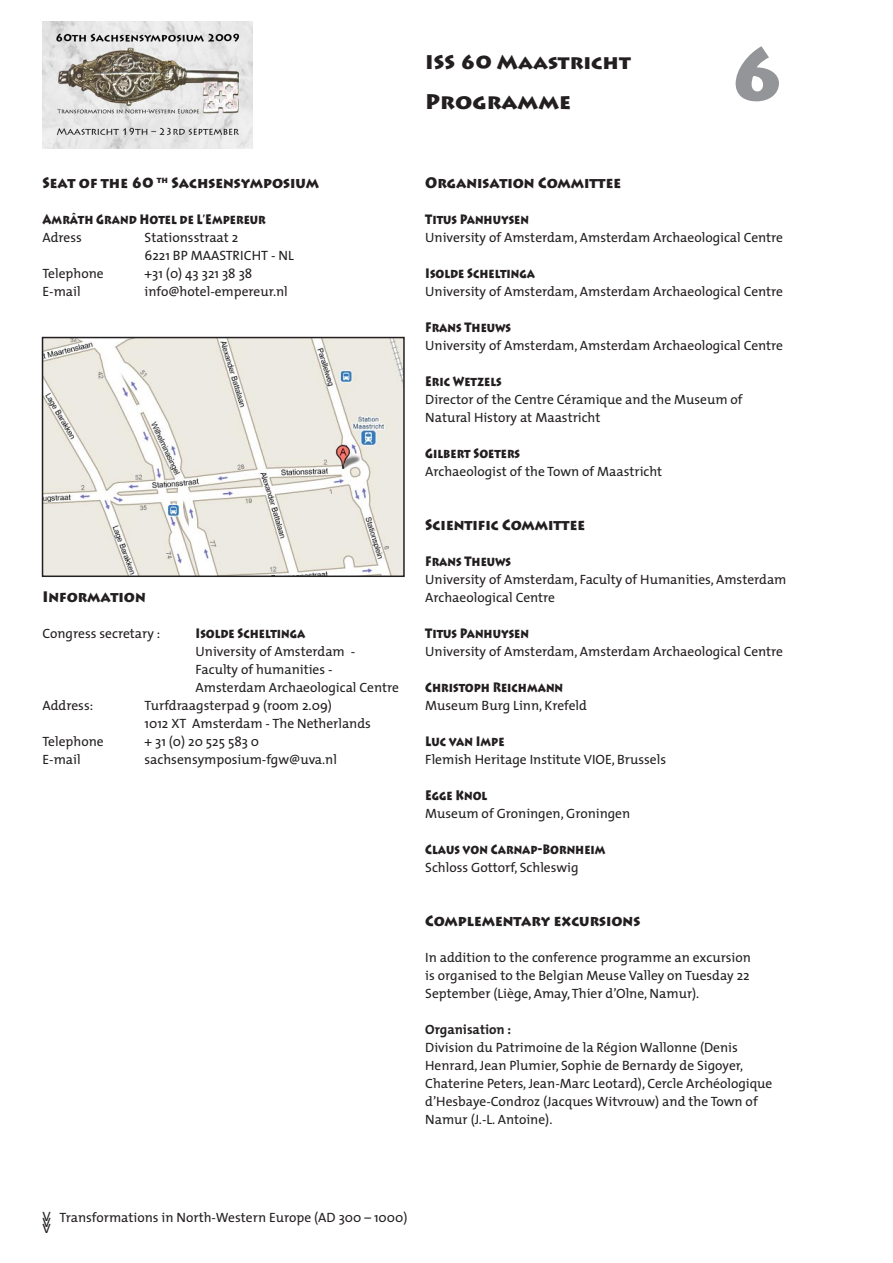
<style>
.page{position:relative;width:893px;height:1263px;background:#fff}
.page>*{position:absolute;margin:0;border:0;box-sizing:border-box;transform-origin:0 0}
.t1{font:900 72px "Lithos Pro";color:#939598}
.t2{font:900 21px "Lithos Pro";color:#231f20}
.t3{font:900 19.5px "Lithos Pro";color:#231f20}
.t4{font:900 15px "Lithos Pro";color:#231f20;scale:.9 1}
.t5{font:13.5px/18px "The Mix";color:#231f20}
.t6{font:900 13.5px "Lithos Pro";color:#231f20;scale:.8 1}
.t7{font:700 13.5px "The Mix";color:#231f20}
</style>
<div class="page">
<img style="left:43px;top:21px;width:210px;height:128px">
<img style="left:45px;top:340px;width:357px;height:234px">
<div style="left:42px;top:337px;width:363px;height:240px;border:2px solid #231f20"></div>
<h3 class="t3" style="left:425px;top:50px;width:207px">ISS 60 Maastricht</h3>
<h2 class="t2" style="left:425px;top:88px;width:147px">Programme</h2>
<h1 class="t1" style="left:728px;top:30px;width:60px">6</h1>
<p class="t4" style="left:43px;top:173px;width:309px">Seat of the 60 <sup>th</sup> Sachsensymposium</p>
<p class="t6" style="left:43px;top:211px;width:281px">Amrâth Grand Hotel de L’Empereur</p>
<p class="t5" style="left:43px;top:228px;width:41px">Adress</p>
<p class="t5" style="left:145px;top:228px;width:151px">Stationsstraat 2<br>6221 BP MAASTRICHT - NL</p>
<p class="t5" style="left:43px;top:264px;width:63px">Telephone</p>
<p class="t5" style="left:145px;top:264px;width:109px">+31 (0) 43 321 38 38</p>
<p class="t5" style="left:43px;top:282px;width:40px">E-mail</p>
<p class="t5" style="left:145px;top:282px;width:145px">info@hotel-empereur.nl</p>
<p class="t4" style="left:43px;top:587px;width:116px">Information</p>
<p class="t5" style="left:43px;top:624px;width:119px">Congress secretary :</p>
<p class="t6" style="left:196px;top:625px;width:139px">Isolde Scheltinga</p>
<p class="t5" style="left:196px;top:642px;width:205px">University of Amsterdam -<br>Faculty of humanities -<br>Amsterdam Archaeological Centre</p>
<p class="t5" style="left:43px;top:696px;width:52px">Address:</p>
<p class="t5" style="left:145px;top:696px;width:228px">Turfdraagsterpad 9 (room 2.09)<br>1012 XT Amsterdam - The Netherlands</p>
<p class="t5" style="left:43px;top:732px;width:63px">Telephone</p>
<p class="t5" style="left:145px;top:732px;width:116px">+ 31 (0) 20 525 583 0</p>
<p class="t5" style="left:43px;top:750px;width:40px">E-mail</p>
<p class="t5" style="left:145px;top:750px;width:194px">sachsensymposium-fgw@uva.nl</p>
<p class="t4" style="left:425px;top:173px;width:219px">Organisation Committee</p>
<p class="t6" style="left:425px;top:211px;width:131px">Titus Panhuysen</p>
<p class="t5" style="left:425px;top:228px;width:359px">University of Amsterdam, Amsterdam Archaeological Centre</p>
<p class="t6" style="left:425px;top:265px;width:139px">Isolde Scheltinga</p>
<p class="t5" style="left:425px;top:282px;width:359px">University of Amsterdam, Amsterdam Archaeological Centre</p>
<p class="t6" style="left:425px;top:319px;width:109px">Frans Theuws</p>
<p class="t5" style="left:425px;top:336px;width:359px">University of Amsterdam, Amsterdam Archaeological Centre</p>
<p class="t6" style="left:425px;top:373px;width:97px">Eric Wetzels</p>
<p class="t5" style="left:425px;top:390px;width:319px">Director of the Centre Céramique and the Museum of<br>Natural History at Maastricht</p>
<p class="t6" style="left:425px;top:445px;width:120px">Gilbert Soeters</p>
<p class="t5" style="left:425px;top:462px;width:238px">Archaeologist of the Town of Maastricht</p>
<p class="t4" style="left:425px;top:515px;width:179px">Scientific Committee</p>
<p class="t6" style="left:425px;top:553px;width:109px">Frans Theuws</p>
<p class="t5" style="left:425px;top:570px;width:363px">University of Amsterdam, Faculty of Humanities, Amsterdam<br>Archaeological Centre</p>
<p class="t6" style="left:425px;top:625px;width:131px">Titus Panhuysen</p>
<p class="t5" style="left:425px;top:642px;width:359px">University of Amsterdam, Amsterdam Archaeological Centre</p>
<p class="t6" style="left:425px;top:679px;width:174px">Christoph Reichmann</p>
<p class="t5" style="left:425px;top:696px;width:163px">Museum Burg Linn, Krefeld</p>
<p class="t6" style="left:425px;top:733px;width:101px">Luc van Impe</p>
<p class="t5" style="left:425px;top:750px;width:242px">Flemish Heritage Institute VIOE, Brussels</p>
<p class="t6" style="left:425px;top:787px;width:79px">Egge Knol</p>
<p class="t5" style="left:425px;top:804px;width:206px">Museum of Groningen, Groningen</p>
<p class="t6" style="left:425px;top:841px;width:227px">Claus von Carnap-Bornheim</p>
<p class="t5" style="left:425px;top:858px;width:155px">Schloss Gottorf, Schleswig</p>
<p class="t4" style="left:425px;top:911px;width:240px">Complementary excursions</p>
<p class="t5" style="left:425px;top:948px;width:327px;text-align:justify">In addition to the conference programme an excursion is organised to the Belgian Meuse Valley on Tuesday 22<br>September (Liège, Amay, Thier d’Olne, Namur).</p>
<p class="t7" style="left:425px;top:1018px;width:88px">Organisation :</p>
<p class="t5" style="left:425px;top:1038px;width:349px">Division du Patrimoine de la Région Wallonne (Denis Henrard, Jean Plumier, Sophie de Bernardy de Sigoyer, Chaterine Peters, Jean-Marc Leotard), Cercle Archéologique d’Hesbaye-Condroz (Jacques Witvrouw) and the Town of Namur (J.-L. Antoine).</p>
<p class="t5" style="left:43px;top:1213px;width:10px">VVV</p>
<p class="t5" style="left:60px;top:1208px;width:350px">Transformations in North-Western Europe (AD 300 – 1000)</p>
</div>
